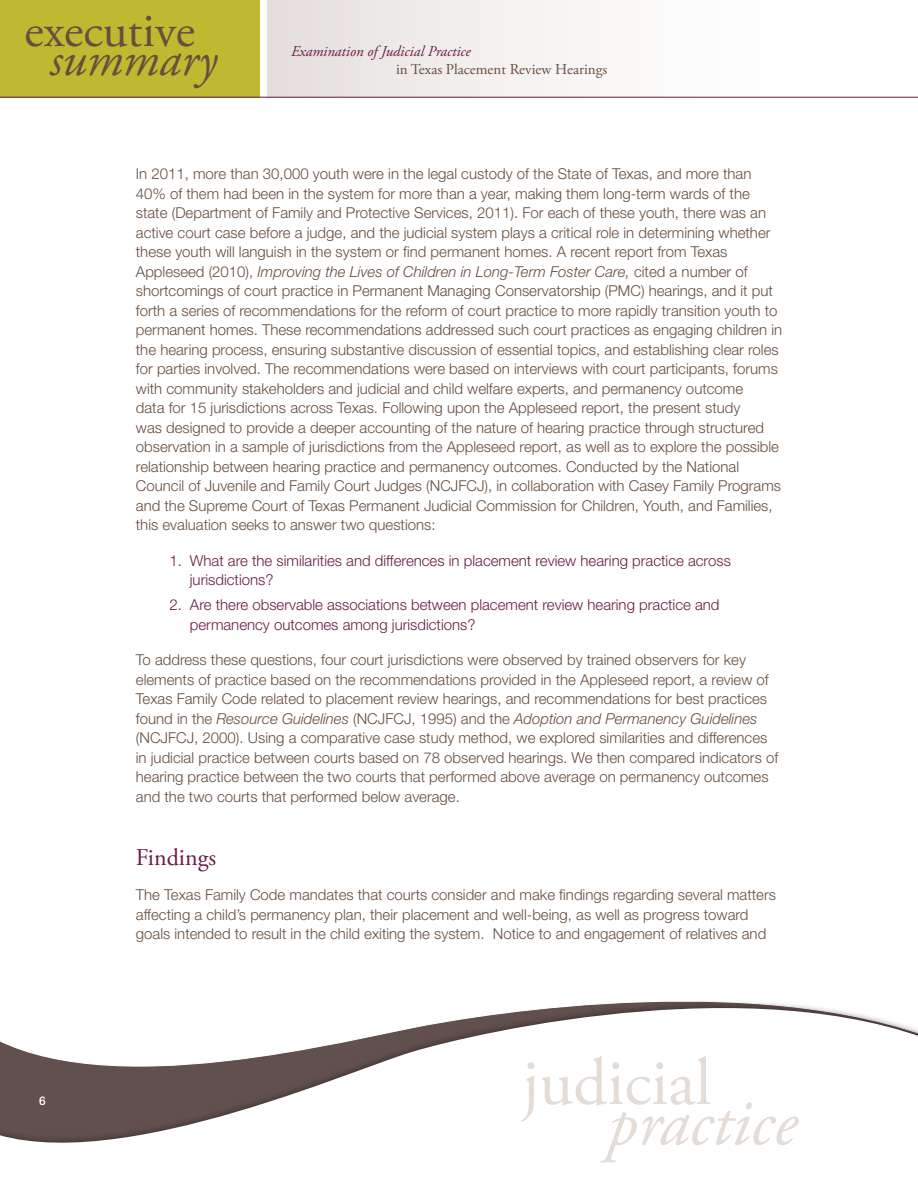
<style>
.page{position:relative;width:918px;height:1188px;background:#fff}
.page>*{position:absolute;margin:0;border:0;box-sizing:border-box;transform-origin:0 0}
.t1{font:italic 68.1px "Adobe Garamond Pro";color:#e4dcd7}
.t2{font:66.75px "Adobe Garamond Pro";color:#e4dcd7}
.t3{font:italic 49.5px "Adobe Garamond Pro";color:#674e3f}
.t4{font:48.45px "Adobe Garamond Pro";color:#674e3f}
.t5{font:24px "Adobe Garamond Pro";color:#691d45}
.t6{font:300 15px/19.5px "Helvetica Neue LT Std";color:#674e3f}
.t7{font:300 15px/19.5px "Helvetica Neue LT Std";color:#691d45}
.t8{font:15px "Adobe Garamond Pro";color:#674e3f}
.t9{font:italic 15px "Adobe Garamond Pro";color:#691d45}
.t10{font:500 12px "Helvetica Neue LT Std";color:#fff}
.s1{font-style:italic}
</style>
<div class="page">
<div style="left:268px;top:0;width:596px;height:97px;background:linear-gradient(to right,#e7e2df,#fff)"></div>
<svg style="left:0;top:1001px;width:917px;height:142px"></svg>
<div style="left:0;top:0;width:260px;height:97px;background:#beb931"></div>
<hr style="left:0;top:97px;width:918px;height:1px;background:#691d45">
<h3 class="t4" style="left:25px;top:2px;width:172px">executive</h3>
<h3 class="t3" style="left:49px;top:30px;width:169px">summary</h3>
<p class="t9" style="left:291px;top:42px;width:181px">Examination of Judicial Practice</p>
<p class="t8" style="left:396px;top:60px;width:213px">in Texas Placement Review Hearings</p>
<p class="t6" style="left:136px;top:164px;width:648px">In 2011, more than 30,000 youth were in the legal custody of the State of Texas, and more than 40% of them had been in the system for more than a year, making them long-term wards of the state (Department of Family and Protective Services, 2011). For each of these youth, there was an active court case before a judge, and the judicial system plays a critical role in determining whether these youth will languish in the system or find permanent homes. A recent report from Texas Appleseed (2010), <span class="s1">Improving the Lives of Children in Long-Term Foster Care,</span> cited a number of shortcomings of court practice in Permanent Managing Conservatorship (PMC) hearings, and it put forth a series of recommendations for the reform of court practice to more rapidly transition youth to permanent homes. These recommendations addressed such court practices as engaging children in the hearing process, ensuring substantive discussion of essential topics, and establishing clear roles for parties involved. The recommendations were based on interviews with court participants, forums with community stakeholders and judicial and child welfare experts, and permanency outcome<br>data for 15 jurisdictions across Texas. Following upon the Appleseed report, the present study<br>was designed to provide a deeper accounting of the nature of hearing practice through structured observation in a sample of jurisdictions from the Appleseed report, as well as to explore the possible relationship between hearing practice and permanency outcomes. Conducted by the National Council of Juvenile and Family Court Judges (NCJFCJ), in collaboration with Casey Family Programs and the Supreme Court of Texas Permanent Judicial Commission for Children, Youth, and Families, this evaluation seeks to answer two questions:</p>
<p class="t7" style="left:190px;top:550px;width:542px;text-indent:-20px">1. What are the similarities and differences in placement review hearing practice across jurisdictions?</p>
<p class="t7" style="left:190px;top:595px;width:531px;text-indent:-20px">2. Are there observable associations between placement review hearing practice and permanency outcomes among jurisdictions?</p>
<p class="t6" style="left:136px;top:650px;width:644px">To address these questions, four court jurisdictions were observed by trained observers for key elements of practice based on the recommendations provided in the Appleseed report, a review of Texas Family Code related to placement review hearings, and recommendations for best practices found in the <span class="s1">Resource Guidelines</span> (NCJFCJ, 1995) and the <span class="s1">Adoption and Permanency Guidelines </span>(NCJFCJ, 2000). Using a comparative case study method, we explored similarities and differences in judicial practice between courts based on 78 observed hearings. We then compared indicators of hearing practice between the two courts that performed above average on permanency outcomes and the two courts that performed below average.</p>
<p class="t10" style="left:39px;top:1094px;width:8px">6</p>
<h3 class="t5" style="left:136px;top:843px;width:82px">Findings</h3>
<p class="t6" style="left:136px;top:885px;width:642px">The Texas Family Code mandates that courts consider and make findings regarding several matters affecting a child’s permanency plan, their placement and well-being, as well as progress toward goals intended to result in the child exiting the system. Notice to and engagement of relatives and</p>
<h2 class="t2" style="left:522px;top:1043px;width:191px">judicial</h2>
<h1 class="t1" style="left:607px;top:1082px;width:191px">practice</h1>
</div>
